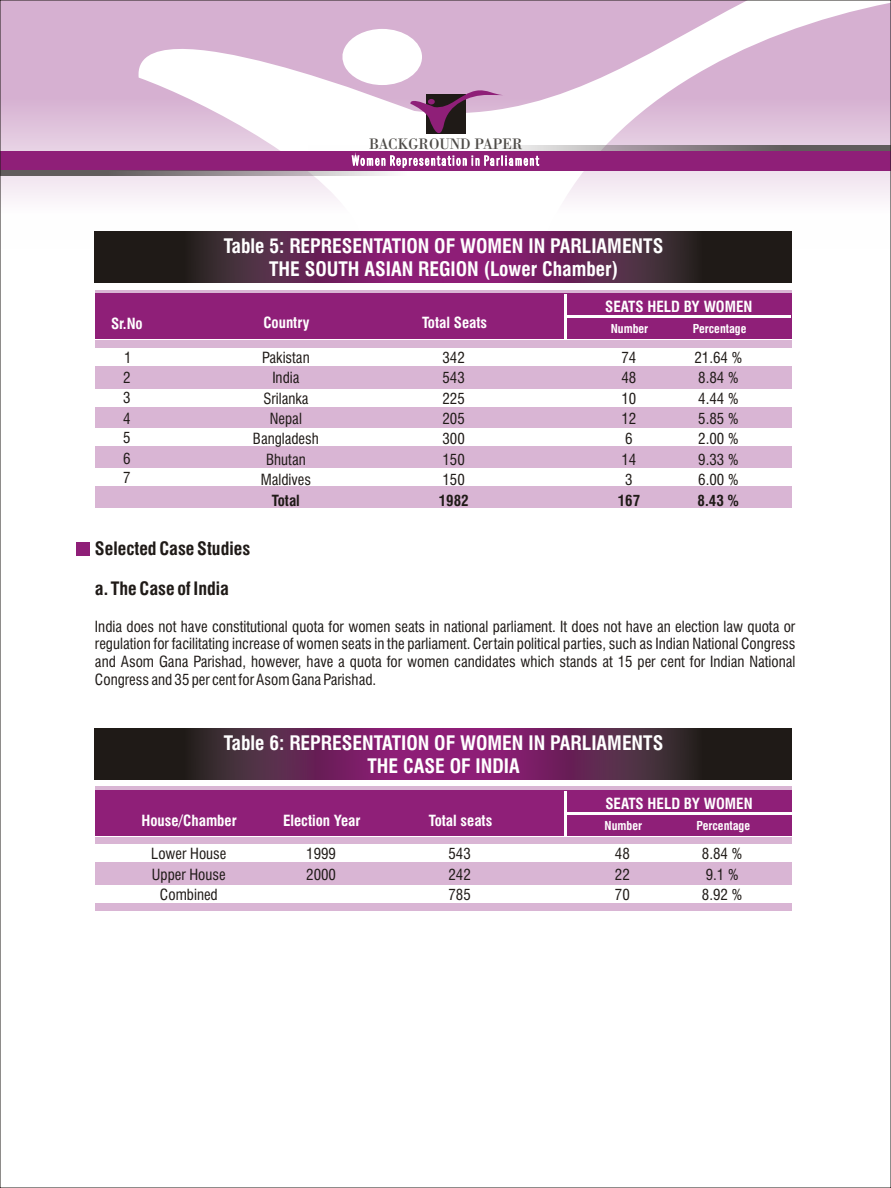
<style>
.page{position:relative;width:891px;height:1188px;background:#fff}
.page>*{position:absolute;margin:0;border:0;box-sizing:border-box;transform-origin:0 0}
.t1{font:700 19.5px/23.4px "Swis 721 Cn BT";color:#fff;text-align:center}
.t2{font:700 18px/39.6px "Swis 721 Cn BT";color:#1f1a17}
.t3{font:15.75px "Bodoni BT";color:#4d4a47;scale:.93 1}
.t4{font:15px/20.4px "Swis 721 Cn BT";color:#1f1a17;text-align:justify}
.t5{font:700 15px "Swis 721 Cn BT";color:#fff}
.t6{font:700 15px "Swis 721 Cn BT";color:#1f1a17}
.t7{font:13.2px "News Goth X Cn BT";letter-spacing:.12em;color:#fff}
.t8{font:700 12px "Swis 721 Cn BT";color:#fff}
</style>
<div class="page">
<svg style="left:2px;top:2px;width:790px;height:247px;fill:#dab8d5"></svg>
<svg style="left:131px;top:2px;width:758px;height:233px"></svg>
<svg style="left:410px;top:89px;width:96px;height:53px"></svg>
<div style="left:0;top:151px;width:891px;height:19px;background:#8f1f78"></div>
<svg style="left:2px;top:170px;width:581px;height:5px"></svg>
<svg style="left:308px;top:146px;width:581px;height:5px"></svg>
<svg style="left:444px;top:728px;width:347px;height:52px;background:#532145"></svg>
<svg style="left:95px;top:728px;width:349px;height:52px;background:#532145"></svg>
<div style="left:95px;top:787px;width:696px;height:5px;background:#d9b5d4"></div>
<div style="left:95px;top:790px;width:696px;height:46px;background:#8f1f78"></div>
<div style="left:95px;top:837px;width:696px;height:73px;background:#d9b5d4"></div>
<div style="left:95px;top:845px;width:696px;height:17px;background:#fff"></div>
<div style="left:95px;top:886px;width:696px;height:17px;background:#fff"></div>
<hr style="left:564px;top:791px;width:2px;height:45px;background:#fff">
<hr style="left:566px;top:812px;width:225px;height:3px;background:#fff">
<div style="left:76px;top:542px;width:14px;height:13px;background:#8f1f78"></div>
<div style="left:95px;top:290px;width:696px;height:5px;background:#d9b5d4"></div>
<div style="left:95px;top:293px;width:696px;height:46px;background:#8f1f78"></div>
<div style="left:95px;top:340px;width:696px;height:168px;background:#d9b5d4"></div>
<div style="left:95px;top:348px;width:696px;height:17px;background:#fff"></div>
<div style="left:95px;top:389px;width:696px;height:17px;background:#fff"></div>
<svg style="left:444px;top:232px;width:347px;height:51px;background:#532145"></svg>
<svg style="left:95px;top:232px;width:349px;height:51px;background:#532145"></svg>
<div style="left:95px;top:429px;width:696px;height:17px;background:#fff"></div>
<div style="left:95px;top:468px;width:696px;height:18px;background:#fff"></div>
<hr style="left:564px;top:294px;width:2px;height:45px;background:#fff">
<hr style="left:566px;top:315px;width:225px;height:3px;background:#fff">
<p class="t3" style="left:369px;top:138px;width:167px">BACKGROUND PAPER</p>
<p class="t7" style="left:352px;top:155px;width:188px">Women Representation in Parliament</p>
<p class="t5" style="left:111px;top:317px;width:33px">Sr.No</p>
<p class="t4" style="left:123px;top:348px;width:10px">1<br>2<br>3<br>4</p>
<p class="t4" style="left:123px;top:428px;width:9px;line-height:21px">5<br>6</p>
<p class="t4" style="left:123px;top:468px;width:9px">7</p>
<h1 class="t1" style="left:224px;top:236px;width:441px">Table 5: REPRESENTATION OF WOMEN IN PARLIAMENTS<br>THE SOUTH ASIAN REGION (Lower Chamber)</h1>
<p class="t5" style="left:263px;top:316px;width:48px">Country</p>
<p class="t4" style="left:253px;top:349px;width:67px;text-align:center">Pakistan<br>India<br>Srilanka<br>Nepal<br>Bangladesh<br>Bhutan<br>Maldives</p>
<p class="t6" style="left:272px;top:494px;width:30px">Total</p>
<p class="t5" style="left:422px;top:316px;width:67px">Total Seats</p>
<p class="t4" style="left:443px;top:349px;width:24px">342<br>543<br>225<br>205<br>300<br>150<br>150</p>
<p class="t6" style="left:439px;top:494px;width:31px">1982</p>
<p class="t5" style="left:605px;top:301px;width:149px">SEATS HELD BY WOMEN</p>
<p class="t4" style="left:621px;top:349px;width:16px;text-align:left">74<br>48<br>10<br>12<br>6<br>14<br>3</p>
<p class="t6" style="left:618px;top:494px;width:24px">167</p>
<p class="t8" style="left:611px;top:324px;width:39px">Number</p>
<p class="t8" style="left:693px;top:324px;width:55px">Percentage</p>
<p class="t4" style="left:695px;top:349px;width:49px;text-align:left">21.64 %<br>8.84 %<br>4.44 %<br>5.85 %<br>2.00 %<br>9.33 %<br>6.00 %</p>
<p class="t6" style="left:698px;top:494px;width:43px">8.43 %</p>
<p class="t2" style="left:95px;top:531px;width:157px">Selected Case Studies a. The Case of India</p>
<p class="t4" style="left:95px;top:619px;width:702px;line-height:18px">India does not have constitutional quota for women seats in national parliament. It does not have an election law quota or regulation for facilitating increase of women seats in the parliament. Certain political parties, such as Indian National Congress and Asom Gana Parishad, however, have a quota for women candidates which stands at 15 per cent for Indian National Congress and 35 per cent for Asom Gana Parishad.</p>
<h1 class="t1" style="left:224px;top:733px;width:441px">Table 6: REPRESENTATION OF WOMEN IN PARLIAMENTS<br>THE CASE OF INDIA</h1>
<p class="t5" style="left:141px;top:814px;width:97px">House/Chamber</p>
<p class="t4" style="left:151px;top:845px;width:77px;text-align:center">Lower House<br>Upper House<br>Combined</p>
<p class="t5" style="left:283px;top:814px;width:79px">Election Year</p>
<p class="t4" style="left:306px;top:845px;width:31px">1999<br>2000</p>
<p class="t5" style="left:429px;top:814px;width:65px">Total seats</p>
<p class="t4" style="left:448px;top:845px;width:24px">543<br>242<br>785</p>
<p class="t5" style="left:605px;top:798px;width:149px">SEATS HELD BY WOMEN</p>
<p class="t8" style="left:605px;top:821px;width:39px">Number</p>
<p class="t8" style="left:696px;top:821px;width:55px">Percentage</p>
<p class="t4" style="left:615px;top:845px;width:16px">48<br>22<br>70</p>
<p class="t4" style="left:702px;top:845px;width:42px;text-align:left">8.84 %<br>9.1 %<br>8.92 %</p>
</div>
